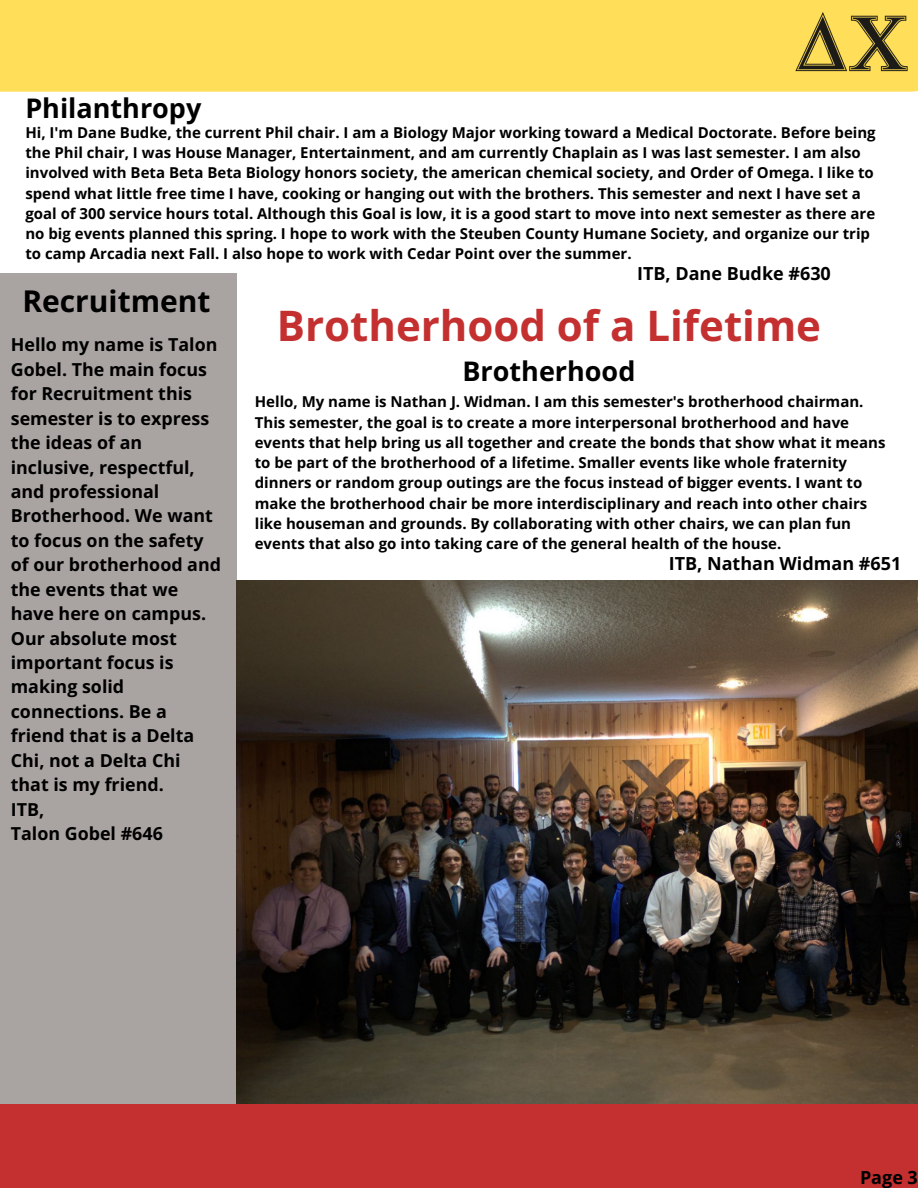
<style>
.page{position:relative;width:918px;height:1188px;background:#fff}
.page>*{position:absolute;margin:0;border:0;box-sizing:border-box;transform-origin:0 0}
.t1{font:700 42px "Open Sans";color:#c43030}
.t2{font:700 30px "Open Sans";color:#000}
.t3{font:700 27px "Open Sans";color:#000}
.t4{font:700 18px "Open Sans";color:#000}
.t5{font:700 17.85px/24.5px "Open Sans";color:#000}
.t6{font:700 15px/20.2px "Open Sans";color:#000}
</style>
<div class="page">
<div style="left:0;top:273px;width:237px;height:831px;background:#a9a3a2"></div>
<div style="left:0;top:1104px;width:918px;height:84px;background:#c43030"></div>
<div style="left:0;top:0;width:918px;height:92px;background:#ffde59"></div>
<img style="left:236px;top:581px;width:682px;height:523px">
<img style="left:794px;top:0;width:116px;height:92px">
<p class="t3" style="left:25px;top:90px;width:178px">Philanthropy</p>
<p class="t6" style="left:25px;top:122px;width:852px">Hi, I'm Dane Budke, the current Phil chair. I am a Biology Major working toward a Medical Doctorate. Before being the Phil chair, I was House Manager, Entertainment, and am currently Chaplain as I was last semester. I am also involved with Beta Beta Beta Biology honors society, the american chemical society, and Order of Omega. I like to spend what little free time I have, cooking or hanging out with the brothers. This semester and next I have set a goal of 300 service hours total. Although this Goal is low, it is a good start to move into next semester as there are no big events planned this spring. I hope to work with the Steuben County Humane Society, and organize our trip to camp Arcadia next Fall. I also hope to work with Cedar Point over the summer.</p>
<p class="t4" style="left:637px;top:260px;width:195px">ITB, Dane Budke #630</p>
<p class="t2" style="left:22px;top:280px;width:190px">Recruitment</p>
<p class="t5" style="left:11px;top:332px;width:212px">Hello my name is Talon<br>Gobel. The main focus for Recruitment this semester is to express the ideas of an inclusive, respectful, and professional<br>Brotherhood. We want to focus on the safety of our brotherhood and the events that we have here on campus.<br>Our absolute most important focus is making solid connections. Be a friend that is a Delta<br>Chi, not a Delta Chi that is my friend.</p>
<p class="t5" style="left:11px;top:796px;width:35px">ITB,</p>
<p class="t5" style="left:11px;top:821px;width:154px">Talon Gobel #646</p>
<p class="t1" style="left:277px;top:296px;width:546px">Brotherhood of a Lifetime</p>
<p class="t3" style="left:462px;top:352px;width:174px">Brotherhood</p>
<p class="t6" style="left:255px;top:392px;width:632px">Hello, My name is Nathan J. Widman. I am this semester's brotherhood chairman.<br>This semester, the goal is to create a more interpersonal brotherhood and have events that help bring us all together and create the bonds that show what it means to be part of the brotherhood of a lifetime. Smaller events like whole fraternity dinners or random group outings are the focus instead of bigger events. I want to make the brotherhood chair be more interdisciplinary and reach into other chairs like houseman and grounds. By collaborating with other chairs, we can plan fun events that also go into taking care of the general health of the house.</p>
<p class="t4" style="left:669px;top:550px;width:234px">ITB, Nathan Widman #651</p>
<p class="t4" style="left:860px;top:1165px;width:59px">Page 3</p>
</div>
